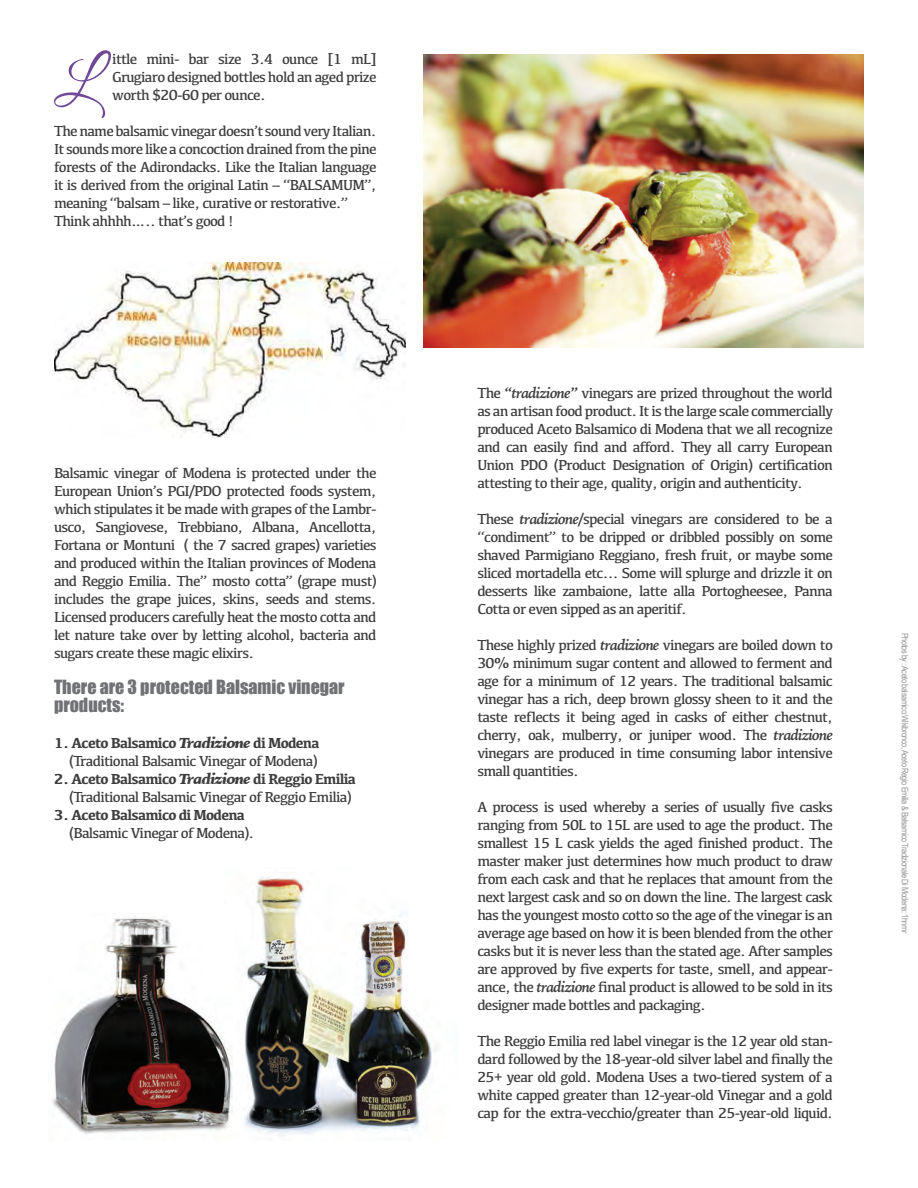
<style>
.page{position:relative;width:918px;height:1188px;background:#fff}
.page>*{position:absolute;margin:0;border:0;box-sizing:border-box;transform-origin:0 0}
.t1{font:59.1px "Great Vibes";color:#6f4898}
.t2{font:18px/18px "Impact";color:#717275}
.t3{font:15px/18px "Kefa";letter-spacing:-.05em;color:#3e3e3f;text-align:justify}
.t4{font:700 15px "Kefa";letter-spacing:-.05em;color:#3e3e3f}
.t5{font:9px "Arial Narrow";letter-spacing:-.05em;color:#939598}
.s1{font-family:"Iowan Old Style";font-weight:900;font-style:italic}
.s2{font-weight:700}
.s3{font-family:"Iowan Old Style";font-weight:700;font-style:italic}
</style>
<div class="page">
<img style="left:244px;top:877px;width:194px;height:259px">
<img style="left:54px;top:262px;width:352px;height:175px">
<img style="left:423px;top:54px;width:441px;height:294px">
<img style="left:52px;top:913px;width:181px;height:221px">
<p class="t1" style="left:54px;top:50px;width:44px">L</p>
<p class="t3" style="left:112px;top:50px;width:266px">ittle mini- bar size 3.4 ounce [1 mL] Grugiaro designed bottles hold an aged prize worth $20-60 per ounce.</p>
<p class="t3" style="left:54px;top:122px;width:324px">The name balsamic vinegar doesn’t sound very Italian.<br>It sounds more like a concoction drained from the pine forests of the Adirondacks. Like the Italian language it is derived from the original Latin – “BALSAMUM”, meaning “balsam – like, curative or restorative.”</p>
<p class="t3" style="left:54px;top:212px;width:181px">Think ahhhh….. that’s good !</p>
<p class="t3" style="left:54px;top:464px;width:324px">Balsamic vinegar of Modena is protected under the European Union’s PGI/PDO protected foods system, which stipulates it be made with grapes of the Lambr&shy;usco, Sangiovese, Trebbiano, Albana, Ancellotta, Fortana or Montuni ( the 7 sacred grapes) varieties and produced within the Italian provinces of Modena and Reggio Emilia. The” mosto cotta” (grape must) includes the grape juices, skins, seeds and stems.<br>Licensed producers carefully heat the mosto cotta and let nature take over by letting alcohol, bacteria and sugars create these magic elixirs.</p>
<p class="t2" style="left:54px;top:678px;width:292px">There are 3 protected Balsamic vinegar products:</p>
<p class="t4" style="left:54px;top:733px;width:267px">1. Aceto Balsamico <span class="s1">Tradizione</span> di Modena</p>
<p class="t3" style="left:69px;top:752px;width:249px">(Traditional Balsamic Vinegar of Modena)</p>
<p class="t3" style="left:69px;top:770px;width:288px;text-indent:-15px"><span class="s2">2. Aceto Balsamico</span> <span class="s1">Tradizione</span> <span class="s2">di Reggio Emilia </span>(Traditional Balsamic Vinegar of Reggio Emilia)</p>
<p class="t4" style="left:54px;top:805px;width:193px">3. Aceto Balsamico di Modena</p>
<p class="t3" style="left:69px;top:824px;width:186px">(Balsamic Vinegar of Modena).</p>
<p class="t3" style="left:477px;top:383px;width:357px">The <span class="s3">“tradizione”</span> vinegars are prized throughout the world as an artisan food product. It is the large scale commercially produced Aceto Balsamico di Modena that we all recognize and can easily find and afford. They all carry European Union PDO (Product Designation of Origin) certification attesting to their age, quality, origin and authenticity.</p>
<p class="t3" style="left:477px;top:509px;width:357px">These <span class="s3">tradizione</span>/special vinegars are considered to be a “condiment” to be dripped or dribbled possibly on some shaved Parmigiano Reggiano, fresh fruit, or maybe some sliced mortadella etc... Some will splurge and drizzle it on desserts like zambaione, latte alla Portogheesee, Panna Cotta or even sipped as an aperitif.</p>
<p class="t3" style="left:477px;top:635px;width:357px">These highly prized <span class="s3">tradizione</span> vinegars are boiled down to 30% minimum sugar content and allowed to ferment and age for a minimum of 12 years. The traditional balsamic vinegar has a rich, deep brown glossy sheen to it and the taste reflects it being aged in casks of either chestnut, cherry, oak, mulberry, or juniper wood. The <span class="s3">tradizione </span>vinegars are produced in time consuming labor intensive small quantities.</p>
<p class="t3" style="left:477px;top:797px;width:357px">A process is used whereby a series of usually five casks ranging from 50L to 15L are used to age the product. The smallest 15 L cask yields the aged finished product. The master maker just determines how much product to draw from each cask and that he replaces that amount from the next largest cask and so on down the line. The largest cask has the youngest mosto cotto so the age of the vinegar is an average age based on how it is been blended from the other casks but it is never less than the stated age. After samples are approved by five experts for taste, smell, and appear&shy;ance, the <span class="s3">tradizione</span> final product is allowed to be sold in its designer made bottles and packaging.</p>
<p class="t3" style="left:477px;top:1031px;width:357px">The Reggio Emilia red label vinegar is the 12 year old stan&shy;dard followed by the 18-year-old silver label and finally the 25+ year old gold. Modena Uses a two-tiered system of a white capped greater than 12-year-old Vinegar and a gold cap for the extra-vecchio/greater than 25-year-old liquid.</p>
<p class="t5" style="left:912px;top:633px;width:302px;rotate:90deg">Photos by : Aceto balsamico:Wikibronco, Aceto Regio Emilia &amp; Balsamico Tradizionale Di Modena: 1hnmr</p>
</div>
